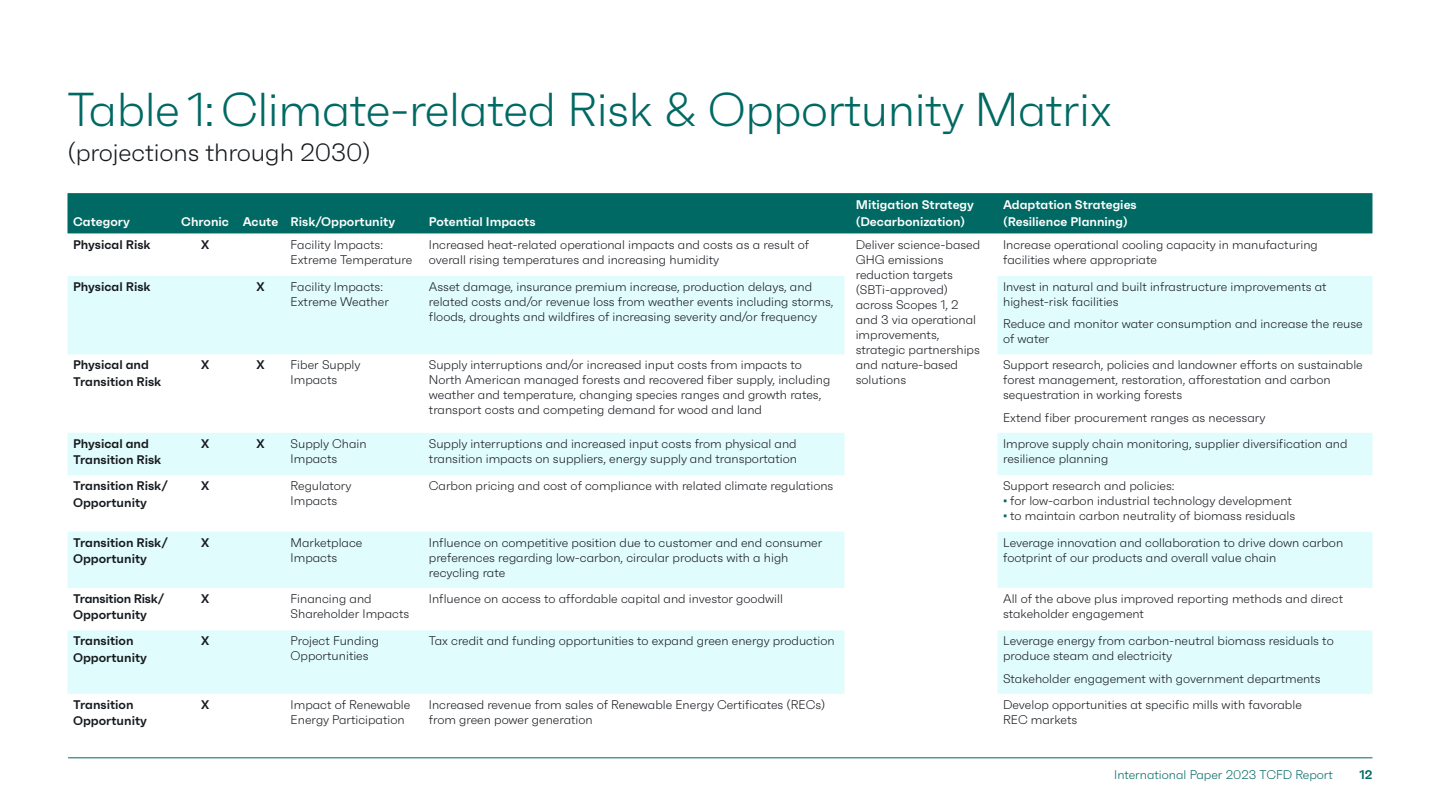
<style>
.page{position:relative;width:1440px;height:810px;background:#fff}
.page>*{position:absolute;margin:0;border:0;box-sizing:border-box;transform-origin:0 0}
.t1{font:300 47.5px "Faktum";letter-spacing:-.01em;color:#006963}
.t2{font:300 25px "Faktum";letter-spacing:-.005em;color:#15191e}
.t3{font:300 12.5px/15px "Faktum";color:#15191e}
.t4{font:600 12.5px/16.2px "Faktum";color:#15191e}
.t5{font:600 12.5px/17.5px "Faktum";color:#fff}
.t6{font:300 12.5px "Faktum";color:#006963}
.t7{font:600 12.5px/16.2px "Faktum";letter-spacing:-.02em;color:#15191e}
.t8{font:600 12.5px "Faktum";color:#006963}
.s1{color:#006963}
</style>
<div class="page">
<div style="left:68px;top:193px;width:1304px;height:40px;background:#006963"></div>
<svg style="left:68px;top:276px;width:1304px;height:418px;fill:#e1fcfc"></svg>
<svg style="left:998px;top:475px;width:374px;height:155px"></svg>
<hr style="left:68px;top:758px;width:1304px;height:1px;background:#006963">
<h1 class="t1" style="left:68px;top:81px;width:1046px">Table 1: Climate-related Risk &amp; Opportunity Matrix</h1>
<h2 class="t2" style="left:68px;top:138px;width:305px">(projections through 2030)</h2>
<p class="t5" style="left:73px;top:213px;width:58px">Category</p>
<p class="t5" style="left:181px;top:213px;width:215px">Chronic Acute Risk/Opportunity</p>
<p class="t5" style="left:429px;top:213px;width:108px">Potential Impacts</p>
<p class="t5" style="left:856px;top:195px;width:120px">Mitigation Strategy (Decarbonization)</p>
<p class="t5" style="left:1003px;top:195px;width:135px">Adaptation Strategies (Resilience Planning)</p>
<p class="t4" style="left:73px;top:236px;width:79px">Physical Risk</p>
<p class="t4" style="left:201px;top:236px;width:10px">X</p>
<p class="t3" style="left:291px;top:237px;width:123px">Facility Impacts:<br>Extreme Temperature</p>
<p class="t3" style="left:429px;top:237px;width:382px">Increased heat-related operational impacts and costs as a result of overall rising temperatures and increasing humidity</p>
<p class="t3" style="left:856px;top:237px;width:126px">Deliver science-based<br>GHG emissions reduction targets (SBTi-approved) across Scopes 1, 2 and 3 via operational improvements, strategic partnerships and nature-based solutions</p>
<p class="t3" style="left:1003px;top:237px;width:316px">Increase operational cooling capacity in manufacturing facilities where appropriate</p>
<p class="t4" style="left:73px;top:278px;width:79px">Physical Risk</p>
<p class="t4" style="left:256px;top:278px;width:10px">X</p>
<p class="t3" style="left:291px;top:279px;width:100px">Facility Impacts:<br>Extreme Weather</p>
<p class="t3" style="left:429px;top:279px;width:406px">Asset damage, insurance premium increase, production delays, and related costs and/or revenue loss from weather events including storms, floods, droughts and wildfires of increasing severity and/or frequency</p>
<p class="t3" style="left:1003px;top:279px;width:325px">Invest in natural and built infrastructure improvements at highest-risk facilities</p>
<p class="t3" style="left:1003px;top:316px;width:361px">Reduce and monitor water consumption and increase the reuse of water</p>
<p class="t4" style="left:73px;top:357px;width:90px">Physical and<br>Transition Risk</p>
<p class="t4" style="left:201px;top:357px;width:10px">X</p>
<p class="t4" style="left:256px;top:357px;width:10px">X</p>
<p class="t3" style="left:291px;top:358px;width:72px">Fiber Supply<br>Impacts</p>
<p class="t3" style="left:429px;top:358px;width:403px">Supply interruptions and/or increased input costs from impacts to North American managed forests and recovered fiber supply, including weather and temperature, changing species ranges and growth rates, transport costs and competing demand for wood and land</p>
<p class="t3" style="left:1003px;top:358px;width:361px">Support research, policies and landowner efforts on sustainable forest management, restoration, afforestation and carbon sequestration in working forests</p>
<p class="t3" style="left:1003px;top:410px;width:264px">Extend fiber procurement ranges as necessary</p>
<p class="t4" style="left:73px;top:435px;width:90px">Physical and<br>Transition Risk</p>
<p class="t4" style="left:201px;top:435px;width:10px">X</p>
<p class="t4" style="left:256px;top:435px;width:10px">X</p>
<p class="t3" style="left:291px;top:436px;width:77px">Supply Chain<br>Impacts</p>
<p class="t3" style="left:429px;top:436px;width:370px">Supply interruptions and increased input costs from physical and transition impacts on suppliers, energy supply and transportation</p>
<p class="t3" style="left:1003px;top:436px;width:346px">Improve supply chain monitoring, supplier diversification and resilience planning</p>
<p class="t4" style="left:73px;top:478px;width:96px">Transition Risk/<br>Opportunity</p>
<p class="t4" style="left:201px;top:478px;width:10px">X</p>
<p class="t3" style="left:291px;top:478px;width:63px">Regulatory<br>Impacts</p>
<p class="t3" style="left:429px;top:478px;width:406px">Carbon pricing and cost of compliance with related climate regulations</p>
<p class="t3" style="left:1003px;top:478px;width:173px">Support research and policies:</p>
<p class="t3" style="left:1003px;top:493px;width:290px"><span class="s1">•</span> for low-carbon industrial technology development</p>
<p class="t3" style="left:1003px;top:508px;width:294px"><span class="s1">•</span> to maintain carbon neutrality of biomass residuals</p>
<p class="t4" style="left:73px;top:534px;width:96px">Transition Risk/<br>Opportunity</p>
<p class="t4" style="left:201px;top:534px;width:10px">X</p>
<p class="t3" style="left:291px;top:535px;width:73px">Marketplace<br>Impacts</p>
<p class="t3" style="left:429px;top:535px;width:395px">Influence on competitive position due to customer and end consumer preferences regarding low-carbon, circular products with a high recycling rate</p>
<p class="t3" style="left:1003px;top:535px;width:342px">Leverage innovation and collaboration to drive down carbon footprint of our products and overall value chain</p>
<p class="t7" style="left:73px;top:590px;width:92px">Transition Risk/<br>Opportunity</p>
<p class="t4" style="left:201px;top:590px;width:10px">X</p>
<p class="t3" style="left:291px;top:591px;width:120px">Financing and<br>Shareholder Impacts</p>
<p class="t3" style="left:429px;top:591px;width:355px">Influence on access to affordable capital and investor goodwill</p>
<p class="t3" style="left:1003px;top:591px;width:341px">All of the above plus improved reporting methods and direct stakeholder engagement</p>
<p class="t4" style="left:73px;top:633px;width:75px">Transition<br>Opportunity</p>
<p class="t4" style="left:201px;top:633px;width:10px">X</p>
<p class="t3" style="left:291px;top:633px;width:90px">Project Funding<br>Opportunities</p>
<p class="t3" style="left:429px;top:633px;width:407px">Tax credit and funding opportunities to expand green energy production</p>
<p class="t3" style="left:1003px;top:633px;width:332px">Leverage energy from carbon-neutral biomass residuals to produce steam and electricity</p>
<p class="t3" style="left:1003px;top:671px;width:319px">Stakeholder engagement with government departments</p>
<p class="t4" style="left:73px;top:696px;width:75px">Transition<br>Opportunity</p>
<p class="t4" style="left:201px;top:696px;width:10px">X</p>
<p class="t3" style="left:291px;top:697px;width:121px">Impact of Renewable<br>Energy Participation</p>
<p class="t3" style="left:429px;top:697px;width:398px">Increased revenue from sales of Renewable Energy Certificates (RECs) from green power generation</p>
<p class="t3" style="left:1003px;top:697px;width:300px">Develop opportunities at specific mills with favorable<br>REC markets</p>
<p class="t6" style="left:1114px;top:768px;width:220px">International Paper 2023 TCFD Report</p>
<p class="t8" style="left:1359px;top:767px;width:15px">12</p>
</div>
